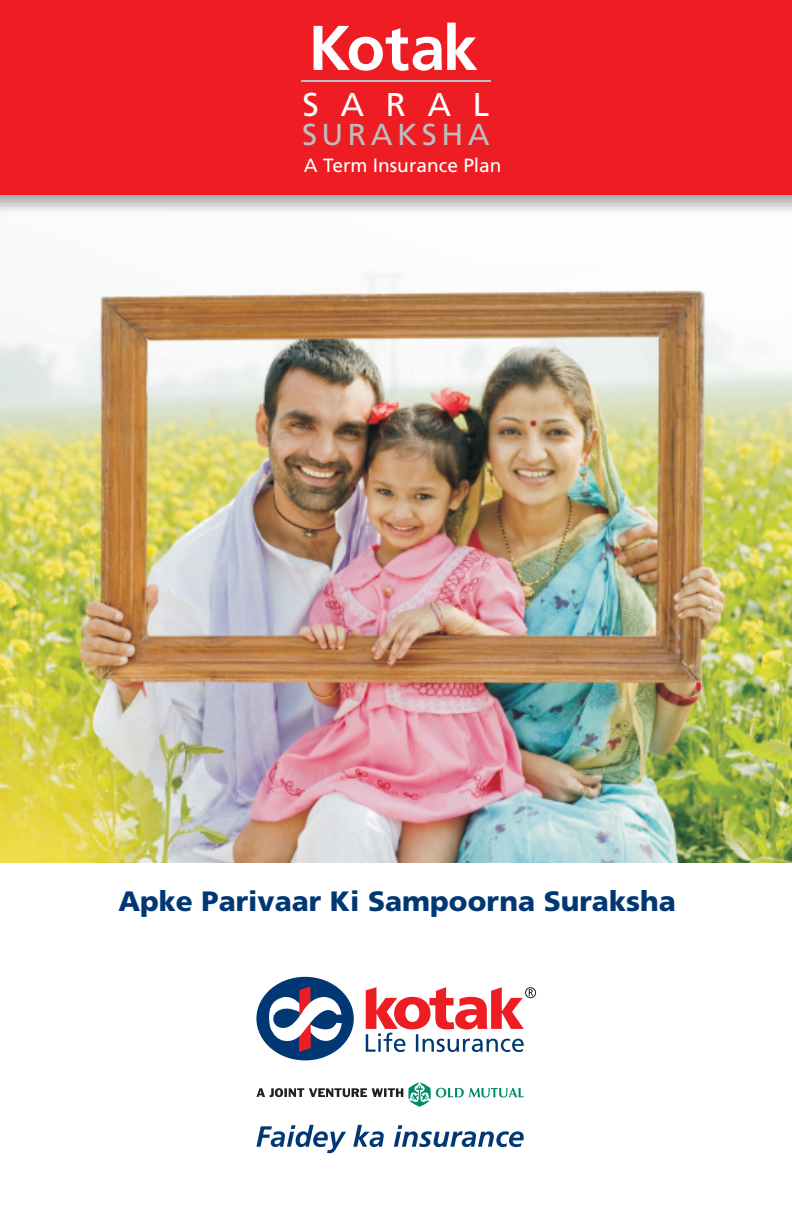
<style>
.page{position:relative;width:792px;height:1224px;background:#fff}
.page>*{position:absolute;margin:0;border:0;box-sizing:border-box;transform-origin:0 0}
.t1{font:33px "Frutiger";letter-spacing:.655em;color:#fff}
.t2{font:30.2px "Frutiger";letter-spacing:.145em;color:#bcbdc0}
.t3{font:900 28px "Frutiger";color:#013874}
.t4{font:19.2px "Frutiger";color:#fff}
</style>
<div class="page">
<img style="left:0;top:273px;width:792px;height:590px">
<div style="left:0;top:0;width:792px;height:195px;background:#ee1d23"></div>
<hr style="left:301px;top:81px;width:190px;height:1px;background:#bcbdc0">
<svg style="left:314px;top:23px;width:163px;height:48px"></svg>
<div style="left:525px;top:987px;width:11px;height:11px;border:1px solid #231f20;border-radius:50%"></div>
<svg style="left:256px;top:1082px;width:268px;height:25px"></svg>
<div style="left:256px;top:977px;width:98px;height:83px;background:#013874;border-radius:50%"></div>
<svg style="left:366px;top:987px;width:167px;height:65px"></svg>
<svg style="left:267px;top:987px;width:75px;height:65px"></svg>
<svg style="left:256px;top:1125px;width:268px;height:28px"></svg>
<p class="t1" style="left:303px;top:91px;width:188px">SARAL</p>
<p class="t2" style="left:302px;top:123px;width:189px">SURAKSHA</p>
<p class="t4" style="left:304px;top:158px;width:199px">A Term Insurance Plan</p>
<p class="t3" style="left:118px;top:890px;width:559px">Apke Parivaar Ki Sampoorna Suraksha</p>
</div>
